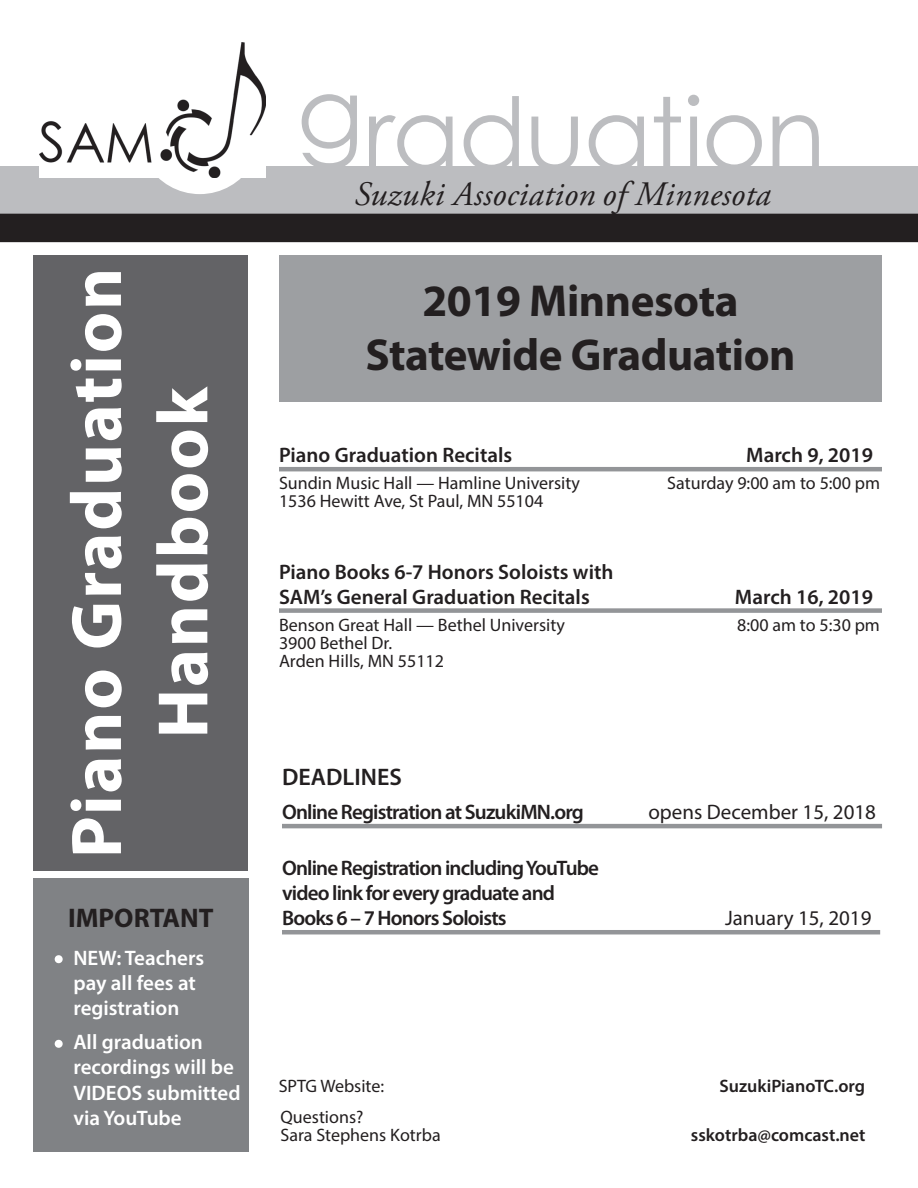
<style>
.page{position:relative;width:918px;height:1188px;background:#fff}
.page>*{position:absolute;margin:0;border:0;box-sizing:border-box;transform-origin:0 0}
.t1{font:99.9px "Century Gothic";letter-spacing:-.02em;color:#bcbdc0}
.Title_white{font:700 72px/86.4px "Myriad Pro";letter-spacing:.025em;color:#fff;text-align:center}
.t2{font:700 45px "Myriad Pro";letter-spacing:-.01em;color:#231f20}
.t3{font:italic 34.2px "Adobe Garamond Pro";letter-spacing:.01em;color:#231f20}
.Sidebar_Subheading_c{font:700 27px "Myriad Pro";color:#231f20}
.Sidebar_Board_member{font:600 24px "Myriad Pro";color:#231f20}
.Black_14___rule{font:600 21px/25.2px "Myriad Pro";letter-spacing:-.04em;color:#231f20}
.t4{font:600 21px/25.2px "Myriad Pro";color:#fff;text-align:center}
.Black_14___rule-2{font:600 21px "Myriad Pro";color:#231f20}
.Black_14___rule-3{font:21px "Myriad Pro";color:#231f20}
.Black_14_L{font:600 21px "Myriad Pro";color:#231f20}
.Recital_Address_in_c{font:18px "Myriad Pro";color:#231f20}
.Recital_Address_in_c-2{font:600 18px "Myriad Pro";color:#231f20}
.Black_12{font:18px "Myriad Pro";color:#231f20}
</style>
<div class="page">
<div style="left:33px;top:255px;width:214px;height:615px;background:#636366"></div>
<div style="left:279px;top:255px;width:603px;height:147px;background:#9d9fa2"></div>
<div style="left:33px;top:879px;width:216px;height:273px;background:#808285"></div>
<div style="left:55px;top:955px;width:8px;height:8px;border:3px solid #fff;border-radius:50%"></div>
<div style="left:55px;top:1040px;width:8px;height:8px;border:3px solid #fff;border-radius:50%"></div>
<hr style="left:279px;top:467px;width:603px;height:4px;background:#939598">
<hr style="left:282px;top:930px;width:598px;height:4px;background:#939598">
<div style="left:279px;top:608px;width:603px;height:5px;background:#939598"></div>
<div style="left:0;top:167px;width:918px;height:49px;background:#bcbdc0"></div>
<div style="left:0;top:214px;width:918px;height:28px;background:#231f20"></div>
<svg style="left:148px;top:177px;width:104px;height:17px"></svg>
<img style="left:40px;top:43px;width:226px;height:134px">
<hr style="left:282px;top:824px;width:600px;height:4px;background:#939598">
<p class="t1" style="left:297px;top:73px;width:531px">graduation</p>
<p class="t3" style="left:354px;top:174px;width:418px">Suzuki Association of Minnesota</p>
<p class="Title_white" style="left:51px;top:858px;width:592px;rotate:-90deg">Piano Graduation<br>Handbook</p>
<p class="t2" style="left:422px;top:271px;width:318px">2019 Minnesota</p>
<p class="t2" style="left:365px;top:325px;width:432px">Statewide Graduation</p>
<p class="Black_14___rule-2" style="left:279px;top:442px;width:235px">Piano Graduation Recitals</p>
<p class="Black_14___rule-2" style="left:746px;top:442px;width:128px">March 9, 2019</p>
<p class="Recital_Address_in_c" style="left:279px;top:472px;width:303px">Sundin Music Hall — Hamline University</p>
<p class="Recital_Address_in_c" style="left:279px;top:490px;width:266px">1536 Hewitt Ave, St Paul, MN 55104</p>
<p class="Black_12" style="left:667px;top:472px;width:214px">Saturday 9:00 am to 5:00 pm</p>
<p class="Black_14_L" style="left:279px;top:558px;width:336px">Piano Books 6-7 Honors Soloists with</p>
<p class="Black_14___rule-2" style="left:279px;top:583px;width:312px">SAM’s General Graduation Recitals</p>
<p class="Black_14___rule-2" style="left:735px;top:583px;width:140px">March 16, 2019</p>
<p class="Recital_Address_in_c" style="left:279px;top:614px;width:287px">Benson Great Hall — Bethel University</p>
<p class="Recital_Address_in_c" style="left:279px;top:632px;width:115px">3900 Bethel Dr.</p>
<p class="Recital_Address_in_c" style="left:279px;top:650px;width:167px">Arden Hills, MN 55112</p>
<p class="Black_12" style="left:737px;top:614px;width:144px">8:00 am to 5:30 pm</p>
<p class="Sidebar_Board_member" style="left:282px;top:761px;width:121px">DEADLINES</p>
<p class="Black_14___rule" style="left:282px;top:799px;width:303px">Online Registration at SuzukiMN.org</p>
<p class="Black_14___rule-3" style="left:648px;top:799px;width:229px">opens December 15, 2018</p>
<p class="Sidebar_Subheading_c" style="left:68px;top:901px;width:147px">IMPORTANT</p>
<p class="t4" style="left:55px;top:945px;width:150px">• NEW: Teachers pay all fees at registration</p>
<p class="t4" style="left:73px;top:1029px;width:169px;text-align:left;text-indent:-18px">• All graduation recordings will be<br>VIDEOS submitted via YouTube</p>
<p class="Black_14___rule" style="left:282px;top:855px;width:319px">Online Registration including YouTube video link for every graduate and<br>Books 6 – 7 Honors Soloists</p>
<p class="Black_14___rule-3" style="left:725px;top:905px;width:148px">January 15, 2019</p>
<p class="Recital_Address_in_c" style="left:279px;top:1075px;width:107px">SPTG Website:</p>
<p class="Recital_Address_in_c-2" style="left:720px;top:1074px;width:147px">SuzukiPianoTC.org</p>
<p class="Recital_Address_in_c" style="left:280px;top:1106px;width:84px">Questions?</p>
<p class="Recital_Address_in_c" style="left:280px;top:1124px;width:162px">Sara Stephens Kotrba</p>
<p class="Recital_Address_in_c-2" style="left:691px;top:1124px;width:176px">sskotrba@comcast.net</p>
</div>
